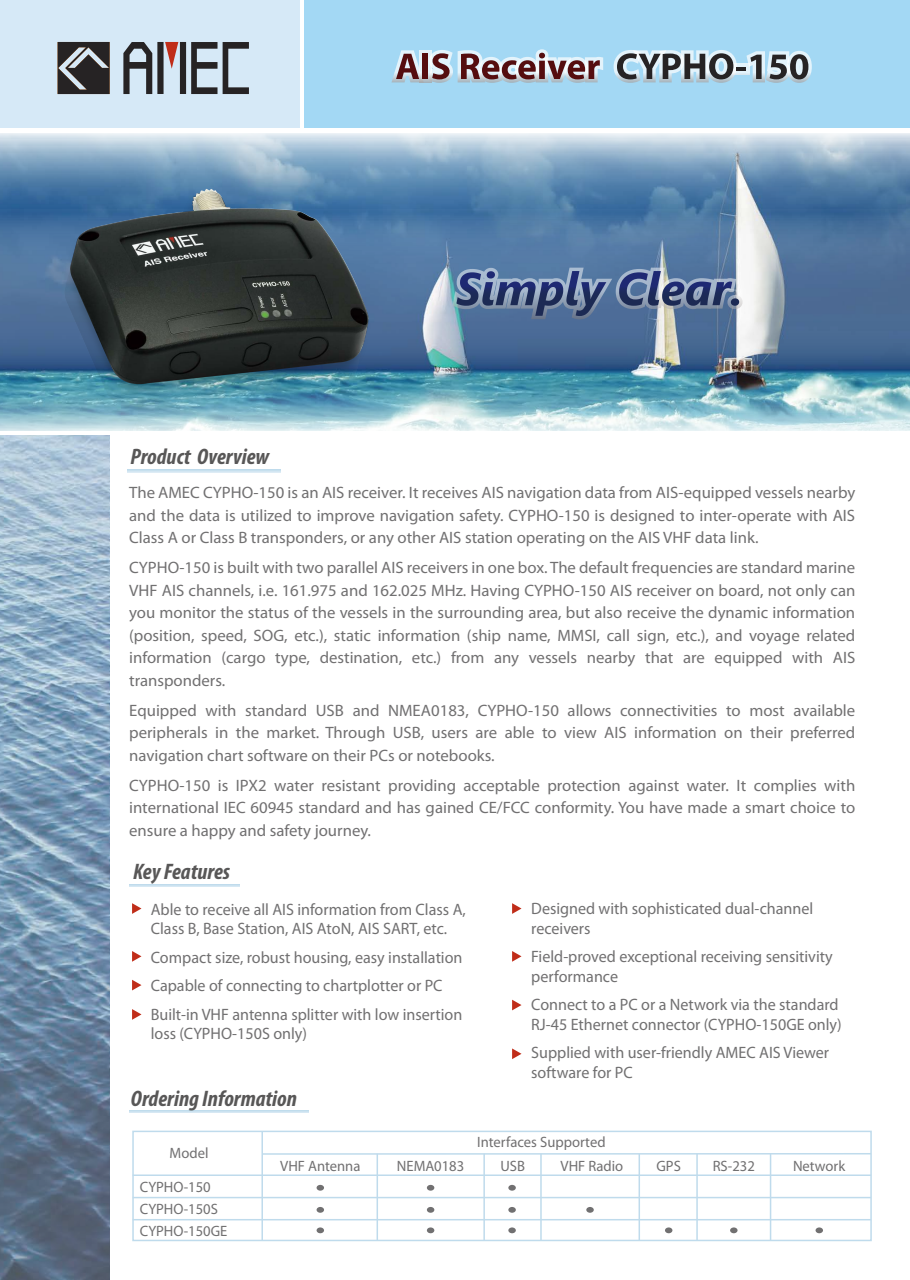
<style>
.page{position:relative;width:910px;height:1280px;background:#fff}
.page>*{position:absolute;margin:0;border:0;box-sizing:border-box;transform-origin:0 0}
.t1{font:italic 700 condensed 22.5px "Myriad Pro";color:#585757}
.t2{font:16.5px/22.5px "Myriad Pro";color:#717071}
.t3{font:15px/22px "Myriad Pro";color:#717071}
</style>
<div class="page">
<div style="left:304px;top:0;width:606px;height:127px;background:#a3d8f4"></div>
<div style="left:0;top:0;width:299px;height:127px;background:#d6e9f7"></div>
<img style="left:0;top:436px;width:110px;height:844px">
<svg style="left:58px;top:42px;width:52px;height:52px"></svg>
<svg style="left:223px;top:42px;width:26px;height:52px"></svg>
<svg style="left:123px;top:42px;width:94px;height:52px"></svg>
<img style="left:0;top:133px;width:910px;height:297px">
<svg style="left:0;top:209px;width:910px;height:159px;background:#5b7ca1"></svg>
<img style="left:56px;top:183px;width:323px;height:229px">
<hr style="left:128px;top:470px;width:153px;height:2px;background:#cde3f0">
<hr style="left:129px;top:1110px;width:180px;height:3px;background:#cbe2f0">
<div style="left:132px;top:1131px;width:740px;height:110px;border:2px solid #bfdbec"></div>
<hr style="left:133px;top:1174px;width:738px;height:2px;background:#bfdbec">
<hr style="left:261px;top:1131px;width:2px;height:109px;background:#bfdbec">
<hr style="left:483px;top:1154px;width:2px;height:86px;background:#bfdbec">
<hr style="left:377px;top:1154px;width:1px;height:86px;background:#bfdbec">
<hr style="left:540px;top:1154px;width:2px;height:86px;background:#bfdbec">
<hr style="left:639px;top:1154px;width:1px;height:86px;background:#bfdbec">
<hr style="left:696px;top:1154px;width:2px;height:86px;background:#bfdbec">
<hr style="left:770px;top:1154px;width:1px;height:86px;background:#bfdbec">
<hr style="left:262px;top:1153px;width:609px;height:2px;background:#bfdbec">
<hr style="left:133px;top:1197px;width:738px;height:1px;background:#bfdbec">
<hr style="left:133px;top:1219px;width:738px;height:1px;background:#bfdbec">
<div style="left:317px;top:1185px;width:7px;height:6px;background:#717071;border-radius:50%"></div>
<div style="left:317px;top:1207px;width:7px;height:6px;background:#717071;border-radius:50%"></div>
<div style="left:427px;top:1185px;width:7px;height:6px;background:#717071;border-radius:50%"></div>
<div style="left:427px;top:1207px;width:7px;height:6px;background:#717071;border-radius:50%"></div>
<div style="left:508px;top:1185px;width:8px;height:6px;background:#717071;border-radius:50%"></div>
<div style="left:508px;top:1207px;width:8px;height:6px;background:#717071;border-radius:50%"></div>
<div style="left:317px;top:1227px;width:7px;height:6px;background:#717071;border-radius:50%"></div>
<div style="left:427px;top:1227px;width:7px;height:6px;background:#717071;border-radius:50%"></div>
<div style="left:508px;top:1227px;width:8px;height:6px;background:#717071;border-radius:50%"></div>
<div style="left:586px;top:1207px;width:8px;height:6px;background:#717071;border-radius:50%"></div>
<div style="left:665px;top:1227px;width:7px;height:6px;background:#717071;border-radius:50%"></div>
<div style="left:730px;top:1227px;width:7px;height:6px;background:#717071;border-radius:50%"></div>
<div style="left:815px;top:1227px;width:8px;height:6px;background:#717071;border-radius:50%"></div>
<hr style="left:129px;top:884px;width:110px;height:3px;background:#cbe2f0">
<svg style="left:512px;top:903px;width:9px;height:11px"></svg>
<svg style="left:512px;top:951px;width:9px;height:11px"></svg>
<svg style="left:512px;top:1000px;width:9px;height:10px"></svg>
<svg style="left:512px;top:1048px;width:9px;height:11px"></svg>
<svg style="left:132px;top:903px;width:9px;height:11px"></svg>
<svg style="left:132px;top:951px;width:9px;height:11px"></svg>
<svg style="left:132px;top:980px;width:9px;height:10px"></svg>
<svg style="left:132px;top:1009px;width:9px;height:11px"></svg>
<svg style="left:453px;top:268px;width:290px;height:51px;background:#60759a"></svg>
<div style="left:733px;top:64px;width:16px;height:10px;background:#e3f3fb"></div>
<svg style="left:391px;top:49px;width:212px;height:34px"></svg>
<svg style="left:614px;top:50px;width:123px;height:33px"></svg>
<hr style="left:736px;top:67px;width:10px;height:4px;background:#262324">
<svg style="left:746px;top:51px;width:66px;height:32px"></svg>
<h1 class="t1" style="left:130px;top:443px;width:140px">Product Overview</h1>
<p class="t2" style="left:129px;top:481px;width:728px;text-align:justify">The AMEC CYPHO-150 is an AIS receiver. It receives AIS navigation data from AIS-equipped vessels nearby and the data is utilized to improve navigation safety. CYPHO-150 is designed to inter-operate with AIS Class A or Class B transponders, or any other AIS station operating on the AIS VHF data link.</p>
<p class="t2" style="left:129px;top:556px;width:728px;text-align:justify">CYPHO-150 is built with two parallel AIS receivers in one box. The default frequencies are standard marine VHF AIS channels, i.e. 161.975 and 162.025 MHz. Having CYPHO-150 AIS receiver on board, not only can you monitor the status of the vessels in the surrounding area, but also receive the dynamic information (position, speed, SOG, etc.), static information (ship name, MMSI, call sign, etc.), and voyage related information (cargo type, destination, etc.) from any vessels nearby that are equipped with AIS transponders.</p>
<p class="t2" style="left:129px;top:698px;width:728px;text-align:justify">Equipped with standard USB and NMEA0183, CYPHO-150 allows connectivities to most available peripherals in the market. Through USB, users are able to view AIS information on their preferred navigation chart software on their PCs or notebooks.</p>
<p class="t2" style="left:129px;top:773px;width:728px;text-align:justify">CYPHO-150 is IPX2 water resistant providing acceptable protection against water. It complies with international IEC 60945 standard and has gained CE/FCC conformity. You have made a smart choice to ensure a happy and safety journey.</p>
<h1 class="t1" style="left:133px;top:857px;width:99px">Key Features</h1>
<p class="t2" style="left:151px;top:899px;width:317px;line-height:19.5px">Able to receive all AIS information from Class A,<br>Class B, Base Station, AIS AtoN, AIS SART, etc.</p>
<p class="t2" style="left:151px;top:943px;width:313px;line-height:28.5px">Compact size, robust housing, easy installation<br>Capable of connecting to chartplotter or PC<br>Built-in VHF antenna splitter with low insertion</p>
<p class="t2" style="left:151px;top:1022px;width:158px">loss (CYPHO-150S only)</p>
<p class="t2" style="left:531px;top:899px;width:284px;line-height:19.5px">Designed with sophisticated dual-channel receivers</p>
<p class="t2" style="left:531px;top:947px;width:303px;line-height:19.5px">Field-proved exceptional receiving sensitivity performance</p>
<p class="t2" style="left:531px;top:995px;width:312px;line-height:19.5px">Connect to a PC or a Network via the standard<br>RJ-45 Ethernet connector (CYPHO-150GE only)</p>
<p class="t2" style="left:531px;top:1043px;width:299px;line-height:19.5px">Supplied with user-friendly AMEC AIS Viewer software for PC</p>
<h1 class="t1" style="left:131px;top:1084px;width:168px">Ordering Information</h1>
<p class="t3" style="left:170px;top:1142px;width:40px">Model</p>
<p class="t3" style="left:140px;top:1175px;width:89px">CYPHO-150<br>CYPHO-150S<br>CYPHO-150GE</p>
<p class="t3" style="left:477px;top:1131px;width:130px">Interfaces Supported</p>
<p class="t3" style="left:280px;top:1154px;width:82px">VHF Antenna</p>
<p class="t3" style="left:397px;top:1154px;width:69px">NEMA0183</p>
<p class="t3" style="left:500px;top:1154px;width:26px">USB</p>
<p class="t3" style="left:560px;top:1155px;width:64px">VHF Radio</p>
<p class="t3" style="left:656px;top:1155px;width:26px">GPS</p>
<p class="t3" style="left:713px;top:1155px;width:44px">RS-232</p>
<p class="t3" style="left:793px;top:1155px;width:54px">Network</p>
</div>
